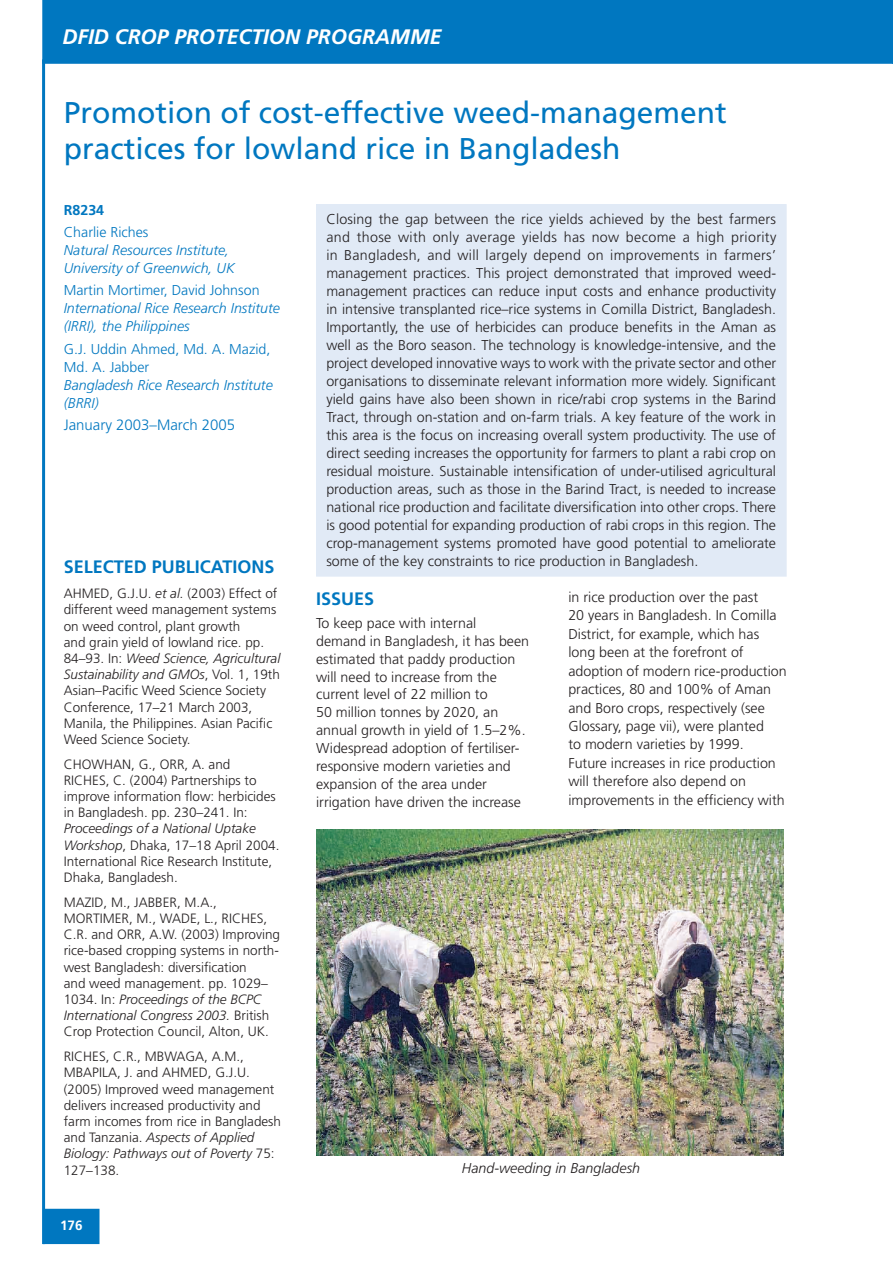
<style>
.page{position:relative;width:893px;height:1263px;background:#fff}
.page>*{position:absolute;margin:0;border:0;box-sizing:border-box;transform-origin:0 0}
.NRInt-Project{font:30px/36px "Frutiger";color:#0077c0}
.t1{font:italic 700 21px "Frutiger";color:#fff}
.NRInt-Ahead{font:700 18px "Frutiger";color:#0077c0}
.FIGURE_CAP{font:300 15px "Frutiger";color:#0077c0}
.NRInt-abstract{font:300 14.25px/18px "Frutiger";color:#231f20;text-align:justify}
.NRInt-Body{font:300 14.25px/18.5px "Frutiger";color:#231f20}
.FIGURE_CAP-2{font:italic 300 14.25px/18px "Frutiger";color:#0077c0}
.FIGURE_CAP-3{font:300 14.25px/18px "Frutiger";color:#0077c0}
.FIGURE_CAP-4{font:italic 300 14.25px "Frutiger";color:#231f20}
.FIGURE_CAP-5{font:700 14.25px "Frutiger";color:#0077c0}
.NRInt-refs{font:300 13.5px/16.2px "Frutiger";color:#231f20}
.t2{font:700 13.5px "Frutiger";color:#fff}
.s1{font-style:normal}
.s2{font-style:italic}
</style>
<div class="page">
<div style="left:42px;top:0;width:850px;height:64px;background:#0077c0"></div>
<hr style="left:42px;top:59px;width:3px;height:1185px;background:#0077c0">
<div style="left:44px;top:1209px;width:55px;height:34px;background:#0077c0"></div>
<div style="left:44px;top:1209px;width:55px;height:35px;border:2px solid #0077c0"></div>
<svg style="left:892px;top:0;width:1px;height:64px"></svg>
<img style="left:316px;top:829px;width:468px;height:327px">
<div style="left:317px;top:205px;width:469px;height:371px;background:#e1eaf6"></div>
<div style="left:316px;top:204px;width:471px;height:373px;border:2px solid #e1eaf6"></div>
<p class="t1" style="left:62px;top:25px;width:381px">DFID CROP PROTECTION PROGRAMME</p>
<p class="NRInt-Project" style="left:64px;top:95px;width:664px">Promotion of cost-effective weed-management practices for lowland rice in Bangladesh</p>
<p class="FIGURE_CAP-5" style="left:64px;top:201px;width:42px">R8234</p>
<p class="FIGURE_CAP-2" style="left:64px;top:223px;width:172px"><span class="s1">Charlie Riches<br></span>Natural Resources Institute,<br>University of Greenwich, UK</p>
<p class="FIGURE_CAP-2" style="left:64px;top:282px;width:218px"><span class="s1">Martin Mortimer, David Johnson<br></span>International Rice Research Institute (IRRI), the Philippines</p>
<p class="FIGURE_CAP-3" style="left:64px;top:340px;width:211px">G.J. Uddin Ahmed, Md. A. Mazid,<br>Md. A. Jabber<br><span class="s2">Bangladesh Rice Research Institute (BRRI)</span></p>
<p class="FIGURE_CAP" style="left:64px;top:416px;width:173px">January 2003–March 2005</p>
<p class="NRInt-abstract" style="left:326px;top:210px;width:451px">Closing the gap between the rice yields achieved by the best farmers and those with only average yields has now become a high priority in Bangladesh, and will largely depend on improvements in farmers’ management practices. This project demonstrated that improved weed&shy;management practices can reduce input costs and enhance productivity in intensive transplanted rice–rice systems in Comilla District, Bangladesh.<br>Importantly, the use of herbicides can produce benefits in the Aman as well as the Boro season. The technology is knowledge-intensive, and the project developed innovative ways to work with the private sector and other organisations to disseminate relevant information more widely. Significant yield gains have also been shown in rice/rabi crop systems in the Barind Tract, through on-station and on-farm trials. A key feature of the work in this area is the focus on increasing overall system productivity. The use of direct seeding increases the opportunity for farmers to plant a rabi crop on residual moisture. Sustainable intensification of under-utilised agricultural production areas, such as those in the Barind Tract, is needed to increase national rice production and facilitate diversification into other crops. There is good potential for expanding production of rabi crops in this region. The crop-management systems promoted have good potential to ameliorate some of the key constraints to rice production in Bangladesh.</p>
<p class="NRInt-Ahead" style="left:64px;top:556px;width:212px">SELECTED PUBLICATIONS</p>
<p class="NRInt-refs" style="left:64px;top:585px;width:218px">AHMED, G.J.U. <span class="s2">et al.</span> (2003) Effect of different weed management systems on weed control, plant growth<br>and grain yield of lowland rice. pp.<br>84–93. In: <span class="s2">Weed Science, Agricultural Sustainability and GMOs</span>, Vol. 1, 19th Asian–Pacific Weed Science Society Conference, 17–21 March 2003, Manila, the Philippines. Asian Pacific Weed Science Society.</p>
<p class="NRInt-refs" style="left:64px;top:756px;width:217px">CHOWHAN, G., ORR, A. and<br>RICHES, C. (2004) Partnerships to improve information flow: herbicides in Bangladesh. pp. 230–241. In:<br><span class="s2">Proceedings of a National Uptake<br>Workshop</span>, Dhaka, 17–18 April 2004.<br>International Rice Research Institute,<br>Dhaka, Bangladesh.</p>
<p class="NRInt-refs" style="left:64px;top:894px;width:218px">MAZID, M., JABBER, M.A., MORTIMER, M., WADE, L., RICHES, C.R. and ORR, A.W. (2003) Improving rice-based cropping systems in north&shy;west Bangladesh: diversification<br>and weed management. pp. 1029– 1034. In: <span class="s2">Proceedings of the BCPC International Congress 2003.</span> British Crop Protection Council, Alton, UK.</p>
<p class="NRInt-refs" style="left:64px;top:1048px;width:219px">RICHES, C.R., MBWAGA, A.M.,<br>MBAPILA, J. and AHMED, G.J.U. (2005) Improved weed management delivers increased productivity and farm incomes from rice in Bangladesh and Tanzania. <span class="s2">Aspects of Applied<br>Biology: Pathways out of Poverty</span> 75:<br>127–138.</p>
<p class="NRInt-Body" style="left:568px;top:588px;width:220px">in rice production over the past<br>20 years in Bangladesh. In Comilla<br>District, for example, which has long been at the forefront of adoption of modern rice-production practices, 80 and 100% of Aman and Boro crops, respectively (see<br>Glossary, page vii), were planted<br>to modern varieties by 1999.<br>Future increases in rice production will therefore also depend on improvements in the efficiency with</p>
<p class="NRInt-Ahead" style="left:316px;top:588px;width:60px">ISSUES</p>
<p class="NRInt-Body" style="left:316px;top:614px;width:215px;line-height:17.9px">To keep pace with internal demand in Bangladesh, it has been estimated that paddy production will need to increase from the current level of 22 million to<br>50 million tonnes by 2020, an annual growth in yield of 1.5–2%.<br>Widespread adoption of fertiliser&shy;responsive modern varieties and expansion of the area under irrigation have driven the increase</p>
<p class="FIGURE_CAP-4" style="left:462px;top:1160px;width:180px">Hand-weeding in Bangladesh</p>
<p class="t2" style="left:60px;top:1217px;width:24px">176</p>
</div>
